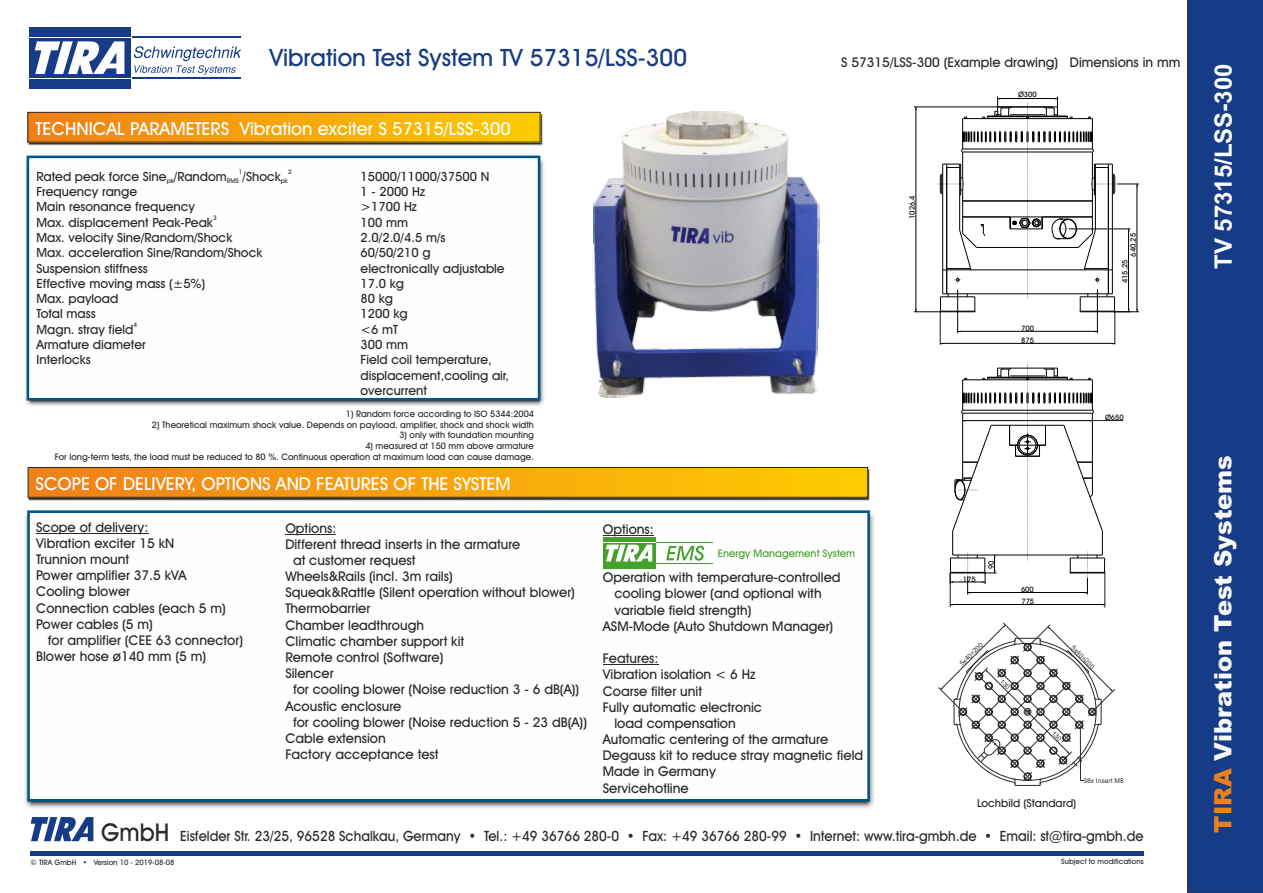
<style>
.page{position:relative;width:1263px;height:893px;background:#fff}
.page>*{position:absolute;margin:0;border:0;box-sizing:border-box;transform-origin:0 0}
.t1{font:500 24px "Avant Garde IT Cby BT";color:#163c87}
.t2{font:900 24px "Arial";color:#fbf9f8}
.t3{font:700 24px "Arial";color:#fefefe}
.t4{font:500 18px "Avant Garde IT Cby BT";color:#fefefe}
.t5{font:500 14.25px "Avant Garde IT Cby BT";color:#2b2a29;scale:.95 1}
.t6{font:500 13.5px/16.2px "Avant Garde IT Cby BT";color:#2b2a29}
.t7{font:500 12.75px/15.3px "Avant Garde IT Cby BT";color:#2b2a29}
.t8{font:500 11.1px "Avant Garde IT Cby BT";color:#2b2a29}
.t9{font:500 10.5px "Avant Garde IT Cby BT";color:#45a12b}
.t10{font:500 9px/10.8px "Avant Garde IT Cby BT";color:#2b2a29;text-align:right}
.t11{font:500 7.5px "Avant Garde IT Cby BT";color:#2b2a29}
.t12{font:500 7.5px/12px "Avant Garde IT Cby BT";color:#000}
.t13{font:6.75px "Arial";color:#333}
.t14{font:500 6.3px "Avant Garde IT Cby BT";color:#2b2a29}
.s1{font-family:"Adobe Gothic Std";font-weight:700;font-size:3px}
.s2{font-size:24.6px}
.s3{color:#ef7f1a}
</style>
<div class="page">
<img style="left:28px;top:114px;width:514px;height:31px">
<div style="left:28px;top:112px;width:512px;height:30px;background:linear-gradient(to right,#ef7f1a,#fecb00)"></div>
<div style="left:27px;top:112px;width:513px;height:30px;border:1px solid #2b2a29"></div>
<img style="left:29px;top:469px;width:841px;height:31px">
<div style="left:28px;top:467px;width:840px;height:30px;background:linear-gradient(to right,#ef7f1a,#fecb00)"></div>
<div style="left:28px;top:467px;width:840px;height:31px;border:1px solid #2b2a29"></div>
<img style="left:24px;top:513px;width:850px;height:295px">
<svg style="left:26px;top:510px;width:845px;height:293px"></svg>
<svg style="left:26px;top:155px;width:516px;height:247px"></svg>
<hr style="left:30px;top:852px;width:1113px;height:4px;background:#163c87">
<svg style="left:31px;top:817px;width:62px;height:24px"></svg>
<div style="left:29px;top:79px;width:102px;height:9px;background:#163c87"></div>
<div style="left:29px;top:27px;width:102px;height:9px;background:#163c87"></div>
<div style="left:29px;top:38px;width:102px;height:39px;background:#163c87"></div>
<svg style="left:35px;top:41px;width:89px;height:33px"></svg>
<hr style="left:132px;top:36px;width:109px;height:2px;background:#163c87">
<hr style="left:132px;top:77px;width:109px;height:2px;background:#163c87">
<svg style="left:134px;top:46px;width:107px;height:29px"></svg>
<div style="left:1187px;top:0;width:76px;height:893px;background:#163c87"></div>
<hr style="left:36px;top:533px;width:112px;height:1px;background:#2b2a29">
<hr style="left:285px;top:534px;width:51px;height:1px;background:#2b2a29">
<hr style="left:603px;top:535px;width:51px;height:1px;background:#2b2a29">
<hr style="left:603px;top:664px;width:55px;height:1px;background:#2b2a29">
<hr style="left:940px;top:312px;width:1px;height:33px;background:#000">
<svg style="left:914px;top:97px;width:225px;height:247px"></svg>
<hr style="left:950px;top:573px;width:1px;height:34px;background:#000">
<hr style="left:1104px;top:573px;width:1px;height:35px;background:#000">
<hr style="left:953px;top:604px;width:149px;height:1px;background:#000">
<hr style="left:1092px;top:420px;width:31px;height:1px;background:#000">
<svg style="left:950px;top:364px;width:156px;height:230px"></svg>
<img style="left:592px;top:111px;width:228px;height:287px">
<div style="left:603px;top:564px;width:52px;height:5px;background:#45a12b"></div>
<div style="left:603px;top:537px;width:52px;height:5px;background:#45a12b"></div>
<div style="left:603px;top:543px;width:52px;height:20px;background:linear-gradient(to bottom,#46a22d,#45a12b)"></div>
<svg style="left:606px;top:545px;width:46px;height:17px"></svg>
<hr style="left:656px;top:542px;width:57px;height:1px;background:#45a12b">
<hr style="left:656px;top:563px;width:57px;height:1px;background:#45a12b">
<svg style="left:666px;top:546px;width:38px;height:15px"></svg>
<svg style="left:938px;top:622px;width:177px;height:164px"></svg>
<h1 class="t1" style="left:269px;top:48px;width:419px">Vibration Test System TV 57315/LSS-300</h1>
<h2 class="t4" style="left:36px;top:121px;width:477px">TECHNICAL PARAMETERS Vibration exciter S 57315/LSS-300</h2>
<p class="t14" style="left:239px;top:170px;width:5px">1</p>
<p class="t14" style="left:288px;top:170px;width:5px">2</p>
<p class="t7" style="left:37px;top:170px;width:253px">Rated peak force Sine<sub>pk</sub>/Random<sub>RMS</sub> /Shock<sub>pk</sub></p>
<p class="t7" style="left:361px;top:170px;width:130px">15000/11000/37500 N</p>
<p class="t7" style="left:37px;top:185px;width:102px">Frequency range</p>
<p class="t7" style="left:361px;top:185px;width:66px">1 - 2000 Hz</p>
<p class="t7" style="left:37px;top:200px;width:160px">Main resonance frequency</p>
<p class="t7" style="left:361px;top:200px;width:58px">&gt;1700 Hz</p>
<p class="t14" style="left:213px;top:215px;width:5px">3</p>
<p class="t7" style="left:37px;top:216px;width:178px">Max. displacement Peak-Peak</p>
<p class="t7" style="left:361px;top:216px;width:49px">100 mm</p>
<p class="t7" style="left:37px;top:231px;width:197px">Max. velocity Sine/Random/Shock</p>
<p class="t7" style="left:361px;top:231px;width:87px">2.0/2.0/4.5 m/s</p>
<p class="t7" style="left:37px;top:246px;width:227px">Max. acceleration Sine/Random/Shock</p>
<p class="t7" style="left:361px;top:246px;width:71px">60/50/210 g</p>
<p class="t7" style="left:37px;top:262px;width:113px">Suspension stiffness</p>
<p class="t7" style="left:361px;top:262px;width:146px">electronically adjustable</p>
<p class="t7" style="left:37px;top:277px;width:170px">Effective moving mass (±5%)</p>
<p class="t7" style="left:361px;top:277px;width:45px">17.0 kg</p>
<p class="t7" style="left:37px;top:292px;width:83px">Max. payload</p>
<p class="t7" style="left:361px;top:292px;width:34px">80 kg</p>
<p class="t7" style="left:37px;top:307px;width:61px">Total mass</p>
<p class="t7" style="left:361px;top:307px;width:49px">1200 kg</p>
<p class="t14" style="left:134px;top:322px;width:5px">4</p>
<p class="t7" style="left:37px;top:323px;width:98px">Magn. stray field</p>
<p class="t7" style="left:361px;top:323px;width:39px">&lt;6 mT</p>
<p class="t7" style="left:37px;top:338px;width:111px">Armature diameter</p>
<p class="t7" style="left:361px;top:338px;width:49px">300 mm</p>
<p class="t7" style="left:37px;top:353px;width:56px">Interlocks</p>
<p class="t7" style="left:361px;top:353px;width:150px">Field coil temperature, displacement,cooling air, overcurrent</p>
<p class="t10" style="left:346px;top:409px;width:190px">1) Random force according to ISO 5344:2004</p>
<p class="t10" style="left:152px;top:420px;width:383px">2) Theoretical maximum shock value. Depends on payload, amplifier, shock and shock width</p>
<p class="t10" style="left:399px;top:431px;width:136px">3) only with foundation mounting</p>
<p class="t10" style="left:55px;top:441px;width:481px">4) measured at 150 mm above armature<br>For long-term tests, the load must be reduced to 80 %. Continuous operation at maximum load can cause damage.</p>
<h2 class="t4" style="left:36px;top:476px;width:476px">SCOPE OF DELIVERY, OPTIONS AND FEATURES OF THE SYSTEM</h2>
<p class="t6" style="left:841px;top:55px;width:341px">S 57315/LSS-300 (Example drawing) Dimensions in mm</p>
<p class="t12" style="left:907px;top:219px;width:25px;rotate:-90deg">1026,4</p>
<p class="t12" style="left:1018px;top:89px;width:20px">Ø300</p>
<p class="t12" style="left:1021px;top:323px;width:14px">700<br>875</p>
<p class="t12" style="left:1128px;top:257px;width:25px;rotate:-90deg">640,25</p>
<p class="t12" style="left:1119px;top:283px;width:25px;rotate:-90deg">415,25</p>
<p class="t12" style="left:1105px;top:412px;width:20px">Ø650</p>
<p class="t6" style="left:36px;top:520px;width:191px">Scope of delivery:<br>Vibration exciter 15 kN<br>Trunnion mount<br>Power amplifier 37.5 kVA<br>Cooling blower<br>Connection cables (each 5 m)<br>Power cables (5 m)</p>
<p class="t6" style="left:36px;top:633px;width:208px;text-indent:12px">for amplifier (CEE 63 connector)<br>Blower hose ø140 mm (5 m)</p>
<p class="t6" style="left:285px;top:521px;width:52px">Options:</p>
<p class="t6" style="left:285px;top:537px;width:237px">Different thread inserts in the armature</p>
<p class="t6" style="left:293px;top:553px;width:124px">at customer request</p>
<p class="t6" style="left:285px;top:569px;width:169px">Wheels&amp;Rails (incl. 3m rails)</p>
<p class="t6" style="left:285px;top:586px;width:291px">Squeak&amp;Rattle (Silent operation without blower)</p>
<p class="t6" style="left:285px;top:602px;width:86px">Thermobarrier</p>
<p class="t6" style="left:285px;top:618px;width:140px">Chamber leadthrough</p>
<p class="t6" style="left:285px;top:634px;width:180px">Climatic chamber support kit</p>
<p class="t6" style="left:285px;top:650px;width:160px">Remote control (Software)</p>
<p class="t6" style="left:285px;top:667px;width:50px">Silencer</p>
<p class="t6" style="left:293px;top:683px;width:288px">for cooling blower (Noise reduction 3 - 6 dB(A))</p>
<p class="t6" style="left:285px;top:699px;width:118px">Acoustic enclosure</p>
<p class="t6" style="left:293px;top:715px;width:295px">for cooling blower (Noise reduction 5 - 23 dB(A))</p>
<p class="t6" style="left:285px;top:731px;width:102px">Cable extension</p>
<p class="t6" style="left:285px;top:747px;width:155px">Factory acceptance test</p>
<p class="t6" style="left:603px;top:522px;width:52px">Options:</p>
<p class="t6" style="left:603px;top:571px;width:239px">Operation with temperature-controlled</p>
<p class="t6" style="left:614px;top:587px;width:209px">cooling blower (and optional with</p>
<p class="t6" style="left:614px;top:603px;width:139px">variable field strength)</p>
<p class="t6" style="left:603px;top:619px;width:232px">ASM-Mode (Auto Shutdown Manager)</p>
<p class="t6" style="left:603px;top:651px;width:57px">Features:</p>
<p class="t6" style="left:603px;top:668px;width:154px">Vibration isolation &lt; 6 Hz</p>
<p class="t6" style="left:603px;top:684px;width:101px">Coarse filter unit</p>
<p class="t6" style="left:603px;top:700px;width:161px">Fully automatic electronic</p>
<p class="t6" style="left:614px;top:716px;width:123px">load compensation</p>
<p class="t6" style="left:603px;top:732px;width:227px">Automatic centering of the armature</p>
<p class="t6" style="left:603px;top:749px;width:262px">Degauss kit to reduce stray magnetic field</p>
<p class="t6" style="left:603px;top:765px;width:115px">Made in Germany</p>
<p class="t6" style="left:603px;top:781px;width:87px">Servicehotline</p>
<p class="t9" style="left:718px;top:549px;width:139px">Energy Management System</p>
<p class="t12" style="left:960px;top:574px;width:17px"><span class="s1">□</span>175</p>
<p class="t12" style="left:986px;top:569px;width:10px;rotate:-90deg">90</p>
<p class="t12" style="left:1021px;top:584px;width:15px">600<br>775</p>
<p class="t13" style="left:959px;top:663px;width:31px;rotate:-45deg">5x40=200</p>
<p class="t13" style="left:1074px;top:645px;width:31px;rotate:45deg">5x40=200</p>
<p class="t8" style="left:977px;top:799px;width:101px">Lochbild (Standard)</p>
<p class="t13" style="left:1083px;top:778px;width:42px">38x Insert M8</p>
<p class="t5" style="left:101px;top:830px;width:1099px"><span class="s2">GmbH</span> Eisfelder Str. 23/25, 96528 Schalkau, Germany • Tel.: +49 36766 280-0 • Fax: +49 36766 280-99 • Internet: www.tira-gmbh.de • Email: st@tira-gmbh.de</p>
<p class="t11" style="left:31px;top:859px;width:145px">© TIRA GmbH • Version 10 - 2019-08-08</p>
<p class="t11" style="left:1061px;top:859px;width:84px">Subject to modifications</p>
<h1 class="t3" style="left:1214px;top:269px;width:207px;rotate:-90deg">TV 57315/LSS-300</h1>
<h1 class="t2" style="left:1214px;top:833px;width:379px;rotate:-90deg"><span class="s3">TIRA</span> Vibration Test Systems</h1>
</div>
